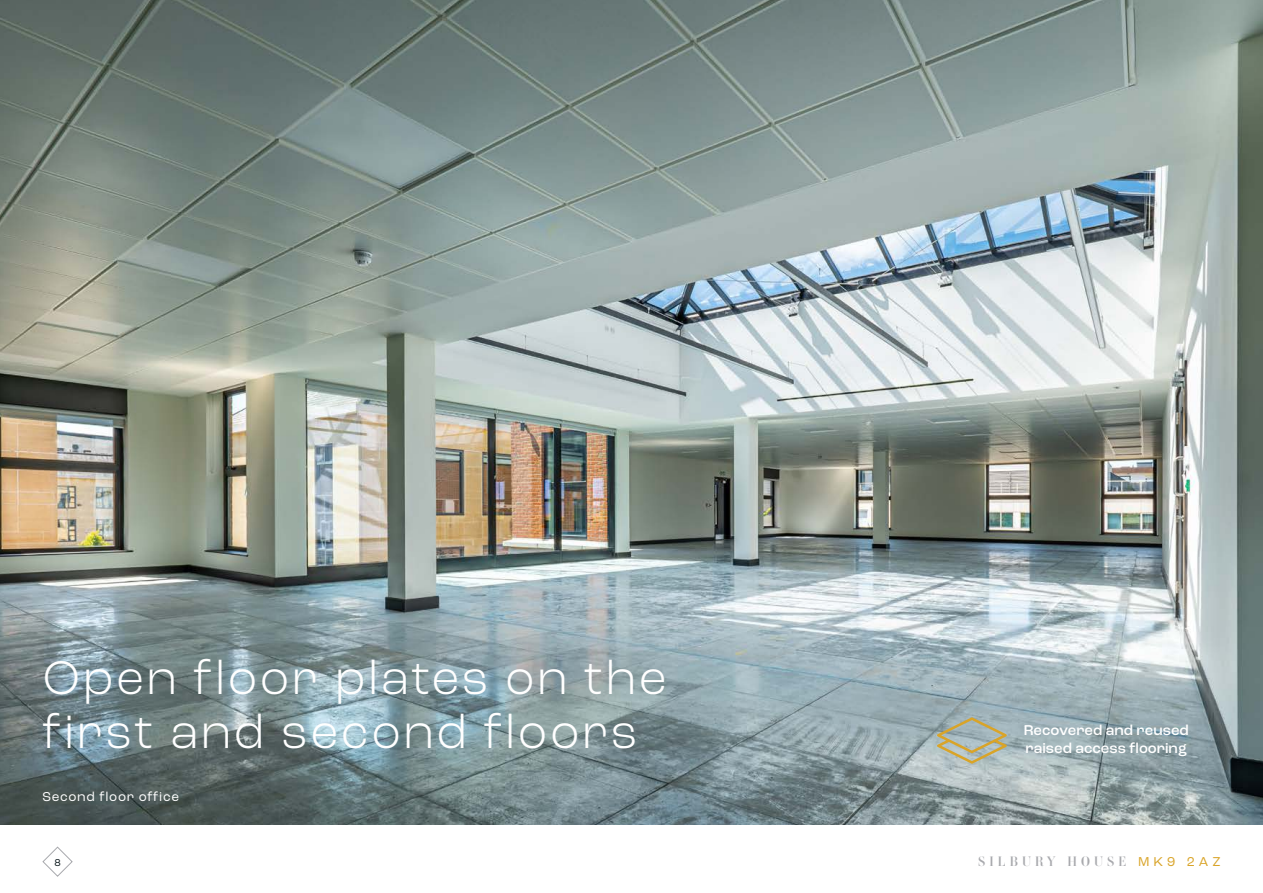
<style>
.page{position:relative;width:1263px;height:893px;background:#fff}
.page>*{position:absolute;margin:0;border:0;box-sizing:border-box;transform-origin:0 0}
.t1{font:300 49.5px/54px "Roc Grotesk";letter-spacing:.05em;color:#fff}
.t2{font:500 15px/18px "Roc Grotesk";color:#fff}
.t3{font:600 13.5px "Ambroise Std";letter-spacing:.3em;color:#a8a9ad}
.t4{font:13.5px "Roc Grotesk";letter-spacing:.05em;color:#fff}
.t5{font:10.5px "Roc Grotesk";color:#0b171c}
.s1{font-family:"Roc Grotesk";font-weight:400;color:#d9a428}
</style>
<div class="page">
<svg style="left:42px;top:846px;width:31px;height:31px"></svg>
<img style="left:0;top:0;width:1263px;height:825px">
<svg style="left:937px;top:717px;width:70px;height:47px;background:#b0b4a1"></svg>
<p class="t1" style="left:43px;top:651px;width:626px">Open floor plates on the first and second floors</p>
<p class="t4" style="left:43px;top:789px;width:138px">Second floor office</p>
<p class="t5" style="left:54px;top:856px;width:8px">8</p>
<p class="t2" style="left:1024px;top:721px;width:167px">Recovered and reused raised access flooring</p>
<p class="t3" style="left:978px;top:853px;width:244px">SILBURY HOUSE <span class="s1">MK9 2AZ</span></p>
</div>
